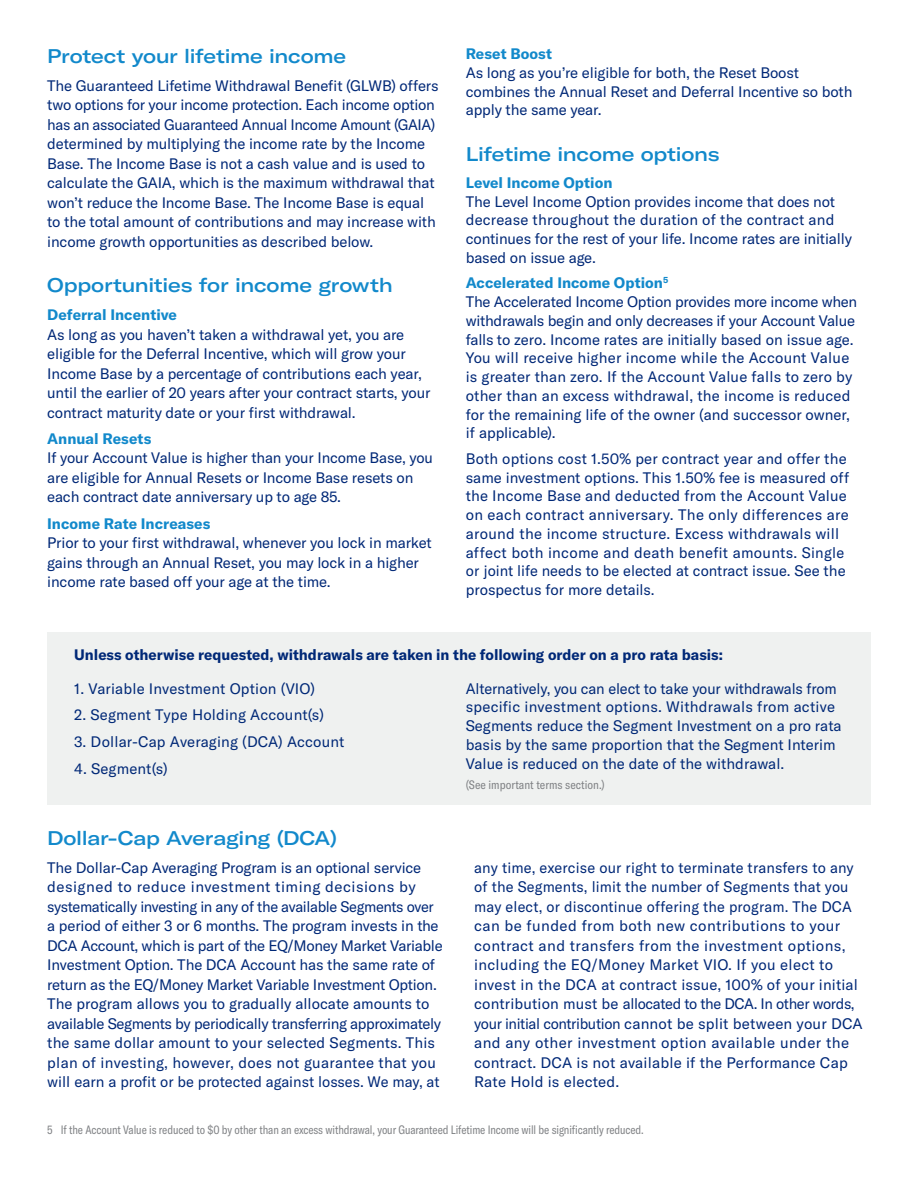
<style>
.page{position:relative;width:918px;height:1188px;background:#fff}
.page>*{position:absolute;margin:0;border:0;box-sizing:border-box;transform-origin:0 0}
.B_Head{font:500 expanded 19.5px "GT America";letter-spacing:-.015em;color:#1289cb}
.Body_Copy{font:15px/19.5px "GT America";letter-spacing:-.01em;color:#002877}
.B_Head-2{font:15px/19.5px "GT America";letter-spacing:.005em;color:#002877}
.Body_Copy-2{font:15px/18.8px "GT America";letter-spacing:.01em;color:#002877}
.C_Head{font:700 15px "GT America";letter-spacing:.005em;color:#1289cb}
.t1{font:700 15px "GT America";color:#002877}
.t2{font:condensed 12px "GT America";letter-spacing:-.01em;color:#808285;scale:.95 1}
.t3{font:condensed 12px "GT America";letter-spacing:-.01em;color:#808285}
</style>
<div class="page">
<div style="left:47px;top:632px;width:824px;height:173px;background:#eff1f0"></div>
<p class="B_Head" style="left:47px;top:44px;width:300px">Protect your lifetime income</p>
<p class="Body_Copy" style="left:47px;top:76px;width:393px">The Guaranteed Lifetime Withdrawal Benefit (GLWB) offers two options for your income protection. Each income option has an associated Guaranteed Annual Income Amount (GAIA) determined by multiplying the income rate by the Income Base. The Income Base is not a cash value and is used to calculate the GAIA, which is the maximum withdrawal that won’t reduce the Income Base. The Income Base is equal to the total amount of contributions and may increase with income growth opportunities as described below.</p>
<p class="B_Head" style="left:47px;top:273px;width:347px">Opportunities for income growth</p>
<p class="C_Head" style="left:47px;top:305px;width:131px">Deferral Incentive</p>
<p class="Body_Copy" style="left:47px;top:325px;width:385px">As long as you haven’t taken a withdrawal yet, you are eligible for the Deferral Incentive, which will grow your Income Base by a percentage of contributions each year, until the earlier of 20 years after your contract starts, your contract maturity date or your first withdrawal.</p>
<p class="C_Head" style="left:47px;top:429px;width:106px">Annual Resets</p>
<p class="Body_Copy" style="left:47px;top:448px;width:387px">If your Account Value is higher than your Income Base, you are eligible for Annual Resets or Income Base resets on each contract date anniversary up to age 85.</p>
<p class="C_Head" style="left:47px;top:514px;width:165px">Income Rate Increases</p>
<p class="Body_Copy" style="left:47px;top:533px;width:386px">Prior to your first withdrawal, whenever you lock in market gains through an Annual Reset, you may lock in a higher income rate based off your age at the time.</p>
<p class="C_Head" style="left:466px;top:44px;width:88px">Reset Boost</p>
<p class="Body_Copy" style="left:466px;top:63px;width:388px;line-height:18.8px">As long as you’re eligible for both, the Reset Boost combines the Annual Reset and Deferral Incentive so both apply the same year.</p>
<p class="B_Head" style="left:466px;top:142px;width:255px">Lifetime income options</p>
<p class="C_Head" style="left:466px;top:173px;width:148px">Level Income Option</p>
<p class="Body_Copy" style="left:466px;top:192px;width:388px;line-height:18.8px">The Level Income Option provides income that does not decrease throughout the duration of the contract and continues for the rest of your life. Income rates are initially based on issue age.</p>
<p class="C_Head" style="left:466px;top:274px;width:204px">Accelerated Income Option<sup>5</sup></p>
<p class="Body_Copy" style="left:466px;top:292px;width:393px;line-height:18.8px">The Accelerated Income Option provides more income when withdrawals begin and only decreases if your Account Value falls to zero. Income rates are initially based on issue age.<br>You will receive higher income while the Account Value is greater than zero. If the Account Value falls to zero by other than an excess withdrawal, the income is reduced for the remaining life of the owner (and successor owner, if applicable).</p>
<p class="Body_Copy-2" style="left:466px;top:449px;width:385px">Both options cost 1.50% per contract year and offer the same investment options. This 1.50% fee is measured off the Income Base and deducted from the Account Value on each contract anniversary. The only differences are around the income structure. Excess withdrawals will affect both income and death benefit amounts. Single or joint life needs to be elected at contract issue. See the prospectus for more details.</p>
<p class="t1" style="left:74px;top:646px;width:650px">Unless otherwise requested, withdrawals are taken in the following order on a pro rata basis:</p>
<p class="Body_Copy-2" style="left:74px;top:679px;width:242px">1. Variable Investment Option (VIO)</p>
<p class="Body_Copy-2" style="left:74px;top:706px;width:251px">2. Segment Type Holding Account(s)</p>
<p class="Body_Copy-2" style="left:74px;top:732px;width:272px">3. Dollar-Cap Averaging (DCA) Account</p>
<p class="Body_Copy-2" style="left:74px;top:759px;width:95px">4. Segment(s)</p>
<p class="Body_Copy" style="left:466px;top:679px;width:377px;line-height:18.8px">Alternatively, you can elect to take your withdrawals from specific investment options. Withdrawals from active Segments reduce the Segment Investment on a pro rata basis by the same proportion that the Segment Interim Value is reduced on the date of the withdrawal.</p>
<p class="t3" style="left:466px;top:778px;width:140px">(See important terms section.)</p>
<p class="B_Head" style="left:47px;top:826px;width:291px">Dollar-Cap Averaging (DCA)</p>
<p class="B_Head-2" style="left:47px;top:858px;width:397px">The Dollar-Cap Averaging Program is an optional service designed to reduce investment timing decisions by systematically investing in any of the available Segments over a period of either 3 or 6 months. The program invests in the DCA Account, which is part of the EQ/Money Market Variable Investment Option. The DCA Account has the same rate of return as the EQ/Money Market Variable Investment Option.<br>The program allows you to gradually allocate amounts to available Segments by periodically transferring approximately the same dollar amount to your selected Segments. This plan of investing, however, does not guarantee that you will earn a profit or be protected against losses. We may, at</p>
<p class="B_Head-2" style="left:474px;top:858px;width:390px">any time, exercise our right to terminate transfers to any of the Segments, limit the number of Segments that you may elect, or discontinue offering the program. The DCA can be funded from both new contributions to your contract and transfers from the investment options, including the EQ/Money Market VIO. If you elect to invest in the DCA at contract issue, 100% of your initial contribution must be allocated to the DCA. In other words, your initial contribution cannot be split between your DCA and any other investment option available under the contract. DCA is not available if the Performance Cap Rate Hold is elected.</p>
<p class="t2" style="left:47px;top:1123px;width:629px">5 If the Account Value is reduced to $0 by other than an excess withdrawal, your Guaranteed Lifetime Income will be significantly reduced.</p>
</div>
